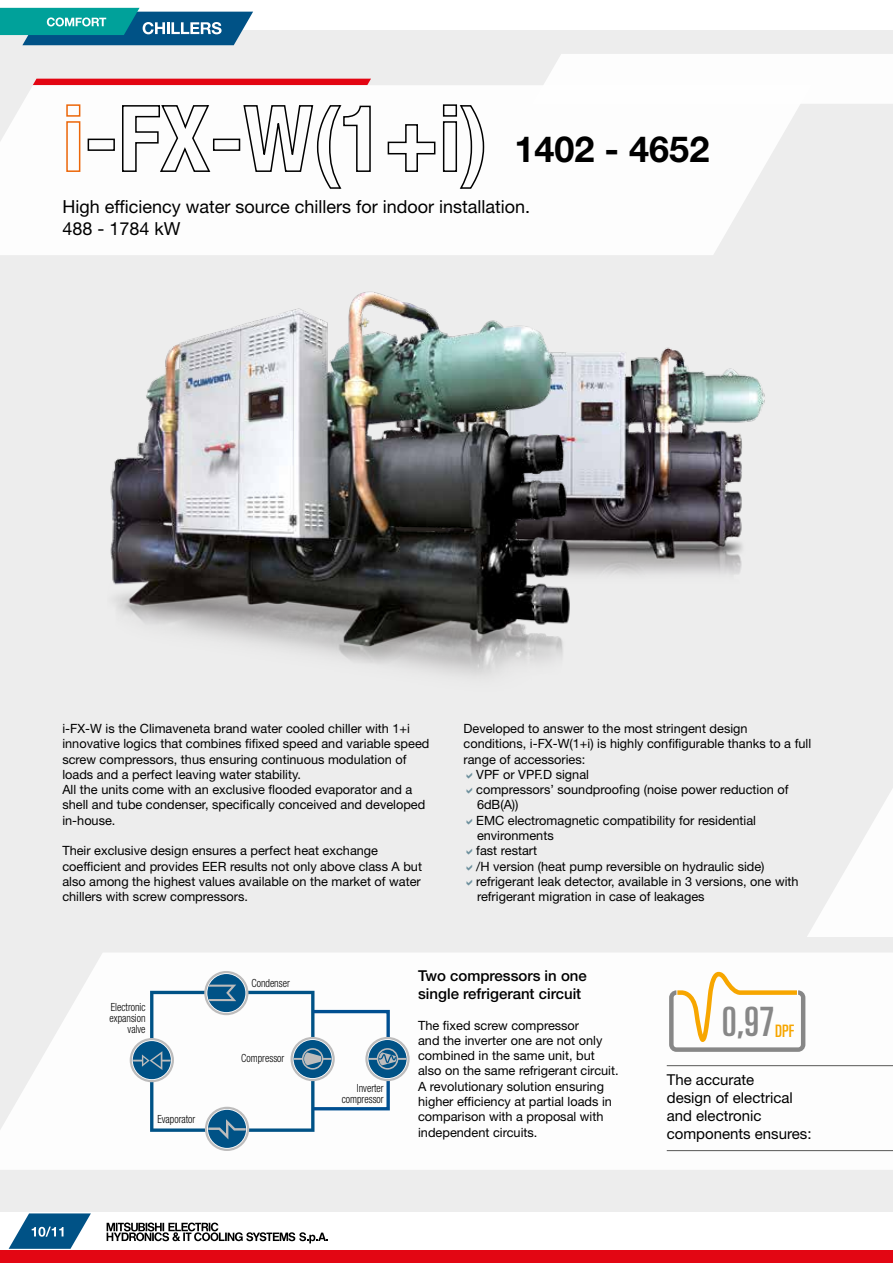
<style>
.page{position:relative;width:893px;height:1263px;background:#fff}
.page>*{position:absolute;margin:0;border:0;box-sizing:border-box;transform-origin:0 0}
.t1{font:ultra-condensed 40.5px "Univers";color:#878787}
.t2{font:700 36px "Helvetica Neue LT Std";color:#000}
.t3{font:18px/21.6px "Helvetica Neue LT Std";color:#000}
.t4{font:ultra-condensed 17.1px "Univers";color:#f7a600}
.t5{font:15px/18px "Helvetica Neue LT Std";color:#000}
.t6{font:500 15px/18px "Helvetica Neue LT Std";color:#000}
.t7{font:12.75px/15.3px "Helvetica Neue LT Std";color:#000}
.t8{font:300 condensed 11.25px/11.2px "Helvetica Neue LT Std";color:#000;text-align:right;scale:.9 1}
</style>
<div class="page">
<div style="left:0;top:30px;width:893px;height:1189px;background:#ededed"></div>
<div style="left:0;top:1212px;width:893px;height:51px;background:#fff"></div>
<svg style="left:107px;top:1222px;width:221px;height:21px"></svg>
<svg style="left:0;top:8px;width:253px;height:37px;background:#2d8ca2"></svg>
<svg style="left:9px;top:1213px;width:82px;height:36px"></svg>
<div style="left:0;top:1250px;width:893px;height:13px;background:#e30613"></div>
<svg style="left:807px;top:789px;width:86px;height:148px"></svg>
<div style="left:33px;top:79px;width:338px;height:6px;background:#e30613"></div>
<svg style="left:0;top:85px;width:800px;height:170px;fill:#fdfdfd"></svg>
<div style="left:0;top:953px;width:893px;height:217px;background:#fdfdfd"></div>
<div style="left:532px;top:54px;width:361px;height:50px;background:#fdfdfd"></div>
<svg style="left:66px;top:104px;width:15px;height:69px"></svg>
<div style="left:88px;top:139px;width:27px;height:12px;border:2px solid #000"></div>
<svg style="left:121px;top:104px;width:91px;height:69px"></svg>
<div style="left:213px;top:139px;width:27px;height:12px;border:2px solid #000"></div>
<svg style="left:242px;top:104px;width:129px;height:86px"></svg>
<svg style="left:387px;top:123px;width:49px;height:50px"></svg>
<svg style="left:442px;top:104px;width:43px;height:86px"></svg>
<img style="left:599px;top:347px;width:166px;height:228px">
<img style="left:110px;top:291px;width:489px;height:385px">
<div style="left:311px;top:1010px;width:79px;height:100px;border:3px solid #004f91"></div>
<svg style="left:290px;top:1037px;width:45px;height:44px"></svg>
<svg style="left:293px;top:1039px;width:40px;height:40px"></svg>
<svg style="left:130px;top:1038px;width:44px;height:44px"></svg>
<div style="left:204px;top:971px;width:44px;height:44px;background:#bdbcbc;border-radius:50%"></div>
<svg style="left:206px;top:973px;width:40px;height:40px"></svg>
<div style="left:207px;top:974px;width:38px;height:38px;background:#005286;border-radius:50%"></div>
<svg style="left:205px;top:1107px;width:44px;height:44px"></svg>
<svg style="left:207px;top:1109px;width:40px;height:40px"></svg>
<div style="left:208px;top:1110px;width:38px;height:38px;background:#005286;border-radius:50%"></div>
<svg style="left:133px;top:984px;width:198px;height:155px"></svg>
<svg style="left:365px;top:1037px;width:45px;height:44px"></svg>
<svg style="left:368px;top:1039px;width:39px;height:40px"></svg>
<div style="left:368px;top:1040px;width:39px;height:38px;background:#005286;border-radius:50%"></div>
<svg style="left:369px;top:1048px;width:37px;height:21px"></svg>
<svg style="left:669px;top:972px;width:136px;height:80px"></svg>
<hr style="left:667px;top:1065px;width:226px;height:1px;background:#575756">
<hr style="left:667px;top:1150px;width:226px;height:1px;background:#575756">
<h2 class="t2" style="left:514px;top:127px;width:196px">1402 - 4652</h2>
<h3 class="t3" style="left:62px;top:196px;width:469px">High efficiency water source chillers for indoor installation.<br>488 - 1784 kW</h3>
<p class="t7" style="left:62px;top:720px;width:369px">i-FX-W is the Climaveneta brand water cooled chiller with 1+i innovative logics that combines fifixed speed and variable speed screw compressors, thus ensuring continuous modulation of loads and a perfect leaving water stability.<br>All the units come with an exclusive flooded evaporator and a shell and tube condenser, specifically conceived and developed in-house.</p>
<p class="t7" style="left:62px;top:843px;width:361px">Their exclusive design ensures a perfect heat exchange coefficient and provides EER results not only above class A but also among the highest values available on the market of water chillers with screw compressors.</p>
<p class="t7" style="left:463px;top:720px;width:286px">Developed to answer to the most stringent design</p>
<p class="t7" style="left:463px;top:736px;width:349px">conditions, i-FX-W(1+i) is highly confifigurable thanks to a full</p>
<p class="t7" style="left:463px;top:751px;width:123px">range of accessories:</p>
<p class="t7" style="left:476px;top:766px;width:114px">VPF or VPF.D signal</p>
<p class="t7" style="left:476px;top:782px;width:314px">compressors’ soundproofing (noise power reduction of</p>
<p class="t7" style="left:477px;top:797px;width:43px">6dB(A))</p>
<p class="t7" style="left:476px;top:812px;width:281px">EMC electromagnetic compatibility for residential</p>
<p class="t7" style="left:477px;top:828px;width:78px">environments</p>
<p class="t7" style="left:476px;top:843px;width:62px">fast restart</p>
<p class="t7" style="left:476px;top:858px;width:290px">/H version (heat pump reversible on hydraulic side)</p>
<p class="t7" style="left:476px;top:873px;width:324px">refrigerant leak detector, available in 3 versions, one with</p>
<p class="t7" style="left:477px;top:889px;width:229px">refrigerant migration in case of leakages</p>
<p class="t8" style="left:110px;top:1001px;width:41px">Electronic expansion valve</p>
<p class="t8" style="left:157px;top:1113px;width:44px">Evaporator</p>
<p class="t8" style="left:251px;top:977px;width:44px">Condenser</p>
<p class="t8" style="left:241px;top:1052px;width:49px">Compressor</p>
<p class="t8" style="left:342px;top:1082px;width:48px">Inverter compressor</p>
<p class="t6" style="left:418px;top:966px;width:170px">Two compressors in one single refrigerant circuit</p>
<p class="t7" style="left:418px;top:1017px;width:202px">The fixed screw compressor<br>and the inverter one are not only combined in the same unit, but also on the same refrigerant circuit.<br>A revolutionary solution ensuring higher efficiency at partial loads in comparison with a proposal with independent circuits.</p>
<h1 class="t1" style="left:722px;top:999px;width:54px">0,97</h1>
<h3 class="t4" style="left:775px;top:1021px;width:21px">DPF</h3>
<p class="t5" style="left:667px;top:1070px;width:146px">The accurate<br>design of electrical and electronic components ensures:</p>
</div>
